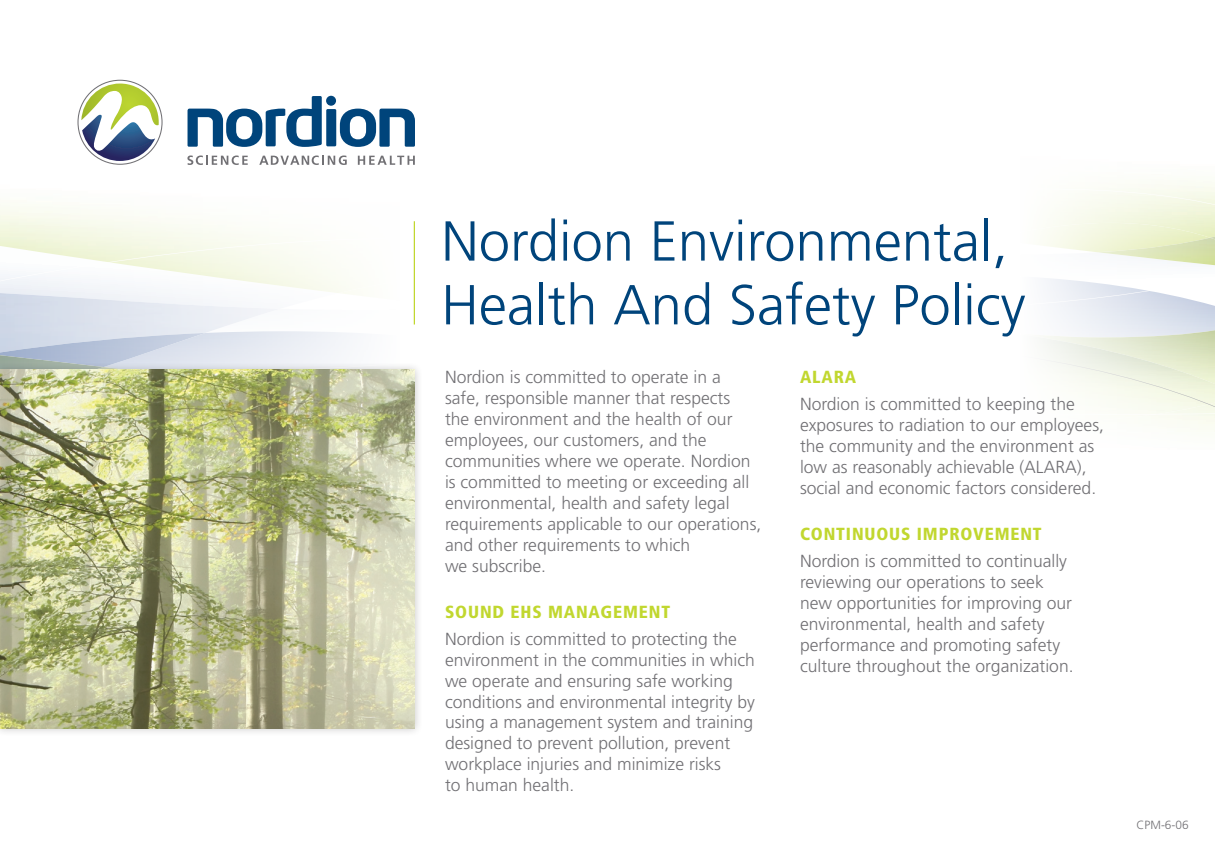
<style>
.page{position:relative;width:1215px;height:855px;background:#fff}
.page>*{position:absolute;margin:0;border:0;box-sizing:border-box;transform-origin:0 0}
.t1{font:300 56.25px/63.8px "Frutiger LT Std";color:#00447b}
.Body_Copy{font:300 17.5px/21px "Frutiger LT Std";color:#717074}
.SubT{font:900 condensed 17.5px "Frutiger LT Std";letter-spacing:.05em;color:#c1d72f}
.Body_Copy-2{font:300 11.88px "Frutiger LT Std";color:#717074}
</style>
<div class="page">
<img style="left:0;top:136px;width:400px;height:74px">
<svg style="left:0;top:210px;width:355px;height:152px"></svg>
<svg style="left:1041px;top:181px;width:174px;height:245px"></svg>
<div style="left:0;top:362px;width:424px;height:375px;background:#231f20;opacity:.25"></div>
<img style="left:0;top:370px;width:415px;height:359px">
<svg style="left:187px;top:156px;width:61px;height:9px"></svg>
<svg style="left:259px;top:156px;width:88px;height:9px"></svg>
<svg style="left:358px;top:156px;width:57px;height:9px"></svg>
<div style="left:326px;top:109px;width:10px;height:37px;background:#00447b"></div>
<svg style="left:340px;top:109px;width:75px;height:38px"></svg>
<svg style="left:187px;top:96px;width:135px;height:51px"></svg>
<div style="left:326px;top:96px;width:10px;height:10px;background:#00447b;border-radius:50%"></div>
<svg style="left:78px;top:80px;width:85px;height:85px"></svg>
<hr style="left:414px;top:221px;width:1px;height:103px;background:#c1d72f">
<p class="t1" style="left:441px;top:210px;width:586px">Nordion Environmental,<br>Health And Safety Policy</p>
<p class="Body_Copy" style="left:445px;top:367px;width:318px">Nordion is committed to operate in a<br>safe, responsible manner that respects<br>the environment and the health of our employees, our customers, and the communities where we operate. Nordion is committed to meeting or exceeding all environmental, health and safety legal requirements applicable to our operations, and other requirements to which<br>we subscribe.</p>
<p class="SubT" style="left:445px;top:601px;width:227px">SOUND EHS MANAGEMENT</p>
<p class="Body_Copy" style="left:445px;top:628px;width:311px">Nordion is committed to protecting the environment in the communities in which we operate and ensuring safe working conditions and environmental integrity by using a management system and training designed to prevent pollution, prevent workplace injuries and minimize risks<br>to human health.</p>
<p class="SubT" style="left:800px;top:367px;width:58px">ALARA</p>
<p class="Body_Copy" style="left:800px;top:394px;width:306px">Nordion is committed to keeping the exposures to radiation to our employees, the community and the environment as low as reasonably achievable (ALARA), social and economic factors considered.</p>
<p class="SubT" style="left:800px;top:523px;width:243px">CONTINUOUS IMPROVEMENT</p>
<p class="Body_Copy" style="left:800px;top:551px;width:275px">Nordion is committed to continually reviewing our operations to seek new opportunities for improving our environmental, health and safety performance and promoting safety culture throughout the organization.</p>
<p class="Body_Copy-2" style="left:1137px;top:818px;width:54px">CPM-6-06</p>
</div>
